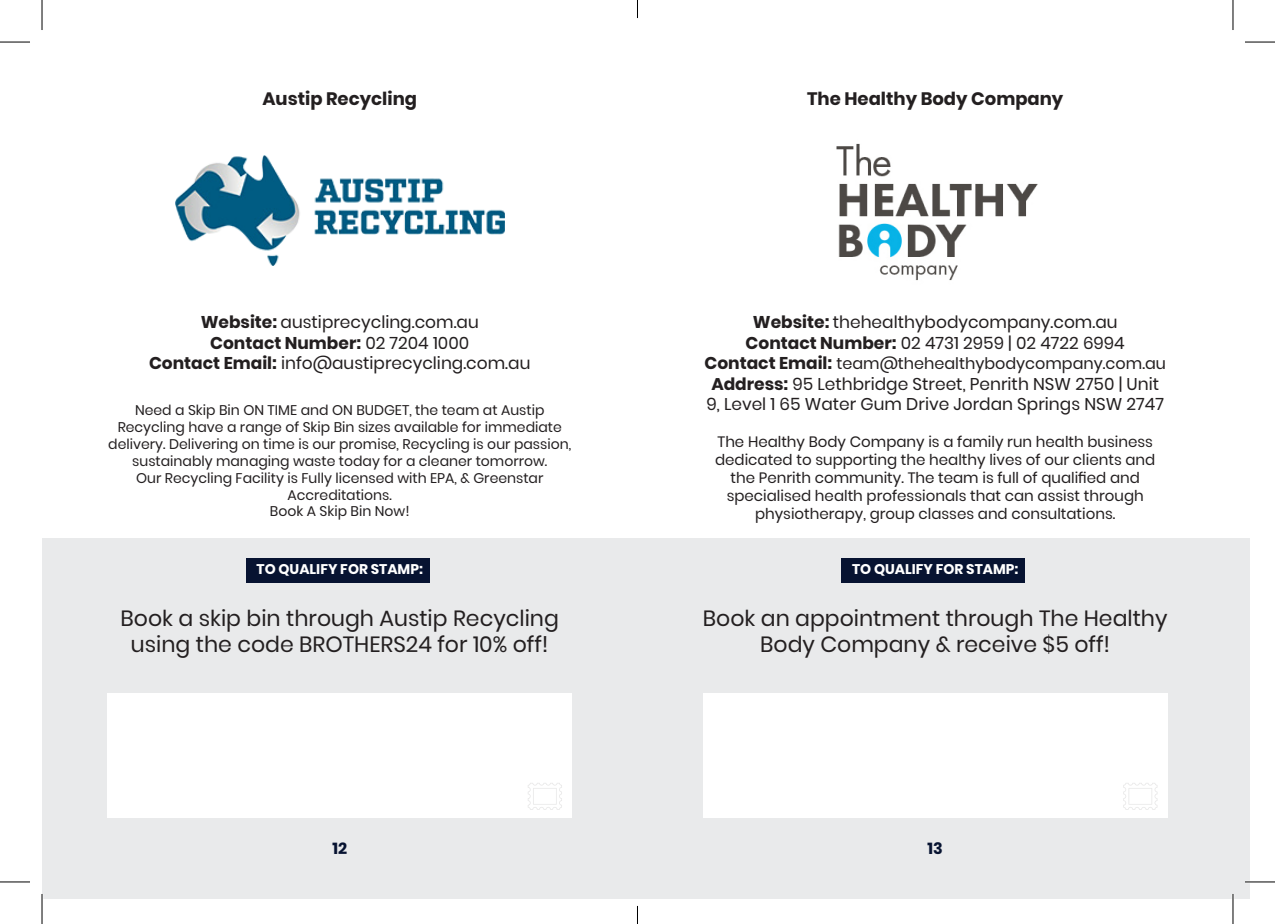
<style>
.page{position:relative;width:1275px;height:924px;background:#fff}
.page>*{position:absolute;margin:0;border:0;box-sizing:border-box;transform-origin:0 0}
.t1{font:22px/26.4px "Poppins";color:#231f20;text-align:center}
.t2{font:700 18px "Poppins";color:#231f20}
.t3{font:17px/20.4px "Poppins";color:#231f20}
.t4{font:700 17px "Poppins";color:#231f20}
.t5{font:16px "Poppins";color:#231f20}
.t6{font:700 16px "Poppins";color:#071331}
.t7{font:15px/18px "Poppins";color:#231f20;text-align:center}
.t8{font:14px/16.8px "Poppins";color:#231f20;text-align:center}
.t9{font:700 14px "Poppins";color:#fff}
.s1{font-weight:700}
.s2{font-weight:400}
.s3{font-weight:700;font-size:17px}
</style>
<div class="page">
<div style="left:42px;top:538px;width:630px;height:360px;background:#e9eaeb"></div>
<div style="left:246px;top:557px;width:183px;height:25px;background:#071331"></div>
<div style="left:107px;top:693px;width:465px;height:124px;background:#fff"></div>
<svg style="left:528px;top:783px;width:34px;height:26px"></svg>
<div style="left:637px;top:538px;width:613px;height:360px;background:#e9eaeb"></div>
<div style="left:841px;top:557px;width:183px;height:25px;background:#071331"></div>
<div style="left:703px;top:693px;width:464px;height:124px;background:#fff"></div>
<svg style="left:1123px;top:783px;width:34px;height:26px"></svg>
<img style="left:836px;top:143px;width:202px;height:138px">
<img style="left:175px;top:155px;width:329px;height:110px">
<hr style="left:1245px;top:880px;width:30px;height:2px;background:#fff">
<hr style="left:1231px;top:893px;width:3px;height:30px;background:#fff">
<hr style="left:0;top:42px;width:30px;height:1px;background:#000">
<hr style="left:1245px;top:42px;width:30px;height:1px;background:#000">
<hr style="left:0;top:881px;width:30px;height:1px;background:#000">
<hr style="left:1245px;top:881px;width:30px;height:1px;background:#000">
<hr style="left:42px;top:0;width:1px;height:30px;background:#000">
<hr style="left:42px;top:893px;width:1px;height:30px;background:#000">
<hr style="left:1232px;top:0;width:1px;height:30px;background:#000">
<hr style="left:1232px;top:893px;width:1px;height:30px;background:#000">
<svg style="left:637px;top:0;width:1px;height:18px"></svg>
<svg style="left:637px;top:905px;width:1px;height:18px"></svg>
<p class="t2" style="left:262px;top:89px;width:156px">Austip Recycling</p>
<p class="t2" style="left:807px;top:89px;width:258px">The Healthy Body Company</p>
<p class="t3" style="left:201px;top:312px;width:280px"><span class="s1">Website:</span> austiprecycling.com.au</p>
<p class="t4" style="left:210px;top:333px;width:260px">Contact Number: <span class="s2">02 7204 1000</span></p>
<p class="t3" style="left:149px;top:353px;width:383px"><span class="s1">Contact Email:</span> info@austiprecycling.com.au</p>
<p class="t8" style="left:108px;top:402px;width:464px">Need a Skip Bin ON TIME and ON BUDGET, the team at Austip Recycling have a range of Skip Bin sizes available for immediate delivery. Delivering on time is our promise, Recycling is our passion, sustainably managing waste today for a cleaner tomorrow.</p>
<p class="t8" style="left:136px;top:469px;width:409px">Our Recycling Facility is Fully licensed with EPA, &amp; Greenstar<br>Accreditations.</p>
<p class="t8" style="left:270px;top:503px;width:141px">Book A Skip Bin Now!</p>
<p class="t3" style="left:753px;top:312px;width:366px"><span class="s1">Website:</span> thehealthybodycompany.com.au</p>
<p class="t3" style="left:745px;top:332px;width:381px"><span class="s1">Contact Number:</span> 02 4731 2959 | 02 4722 6994</p>
<p class="t5" style="left:704px;top:354px;width:463px"><span class="s3">Contact Email:</span> team@thehealthybodycompany.com.au</p>
<p class="t3" style="left:706px;top:373px;width:459px"><span class="s1">Address:</span> 95 Lethbridge Street, Penrith NSW 2750 | Unit<br>9, Level 1 65 Water Gum Drive Jordan Springs NSW 2747</p>
<p class="t7" style="left:715px;top:432px;width:442px">The Healthy Body Company is a family run health business dedicated to supporting the healthy lives of our clients and the Penrith community. The team is full of qualified and specialised health professionals that can assist through physiotherapy, group classes and consultations.</p>
<p class="t9" style="left:257px;top:561px;width:168px">TO QUALIFY FOR STAMP:</p>
<p class="t9" style="left:852px;top:561px;width:168px">TO QUALIFY FOR STAMP:</p>
<p class="t1" style="left:121px;top:604px;width:440px">Book a skip bin through Austip Recycling using the code BROTHERS24 for 10% off!</p>
<p class="t1" style="left:703px;top:604px;width:466px">Book an appointment through The Healthy<br>Body Company &amp; receive $5 off!</p>
<p class="t6" style="left:332px;top:839px;width:16px">12</p>
<p class="t6" style="left:927px;top:839px;width:17px">13</p>
</div>
